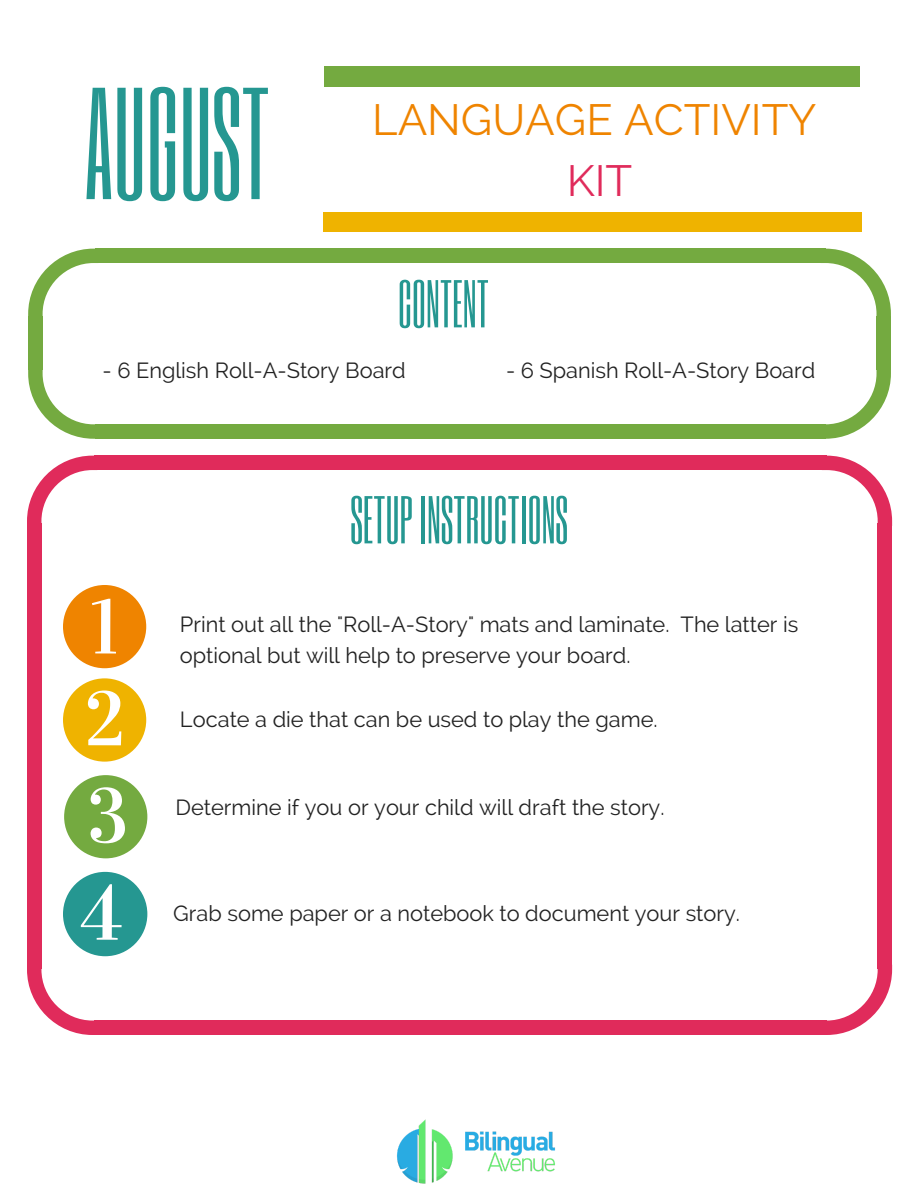
<style>
.page{position:relative;width:918px;height:1188px;background:#fff}
.page>*{position:absolute;margin:0;border:0;box-sizing:border-box;transform-origin:0 0}
.t1{font:132px "Six Caps";color:#259791}
.t2{font:55.95px "Six Caps";color:#259791}
.t3{font:43.65px "Raleway";color:#ef8400}
.t4{font:43.65px "Raleway";color:#e02b5b}
.t5{font:21.75px/30.3px "Raleway";color:#222}
</style>
<div class="page">
<div style="left:324px;top:67px;width:535px;height:20px;background:#74aa40"></div>
<div style="left:323px;top:212px;width:539px;height:20px;background:#efb300"></div>
<svg style="left:28px;top:249px;width:68px;height:67px"></svg>
<svg style="left:826px;top:249px;width:65px;height:70px"></svg>
<div style="left:96px;top:249px;width:730px;height:14px;background:#74aa40"></div>
<div style="left:28px;top:316px;width:15px;height:54px;background:#74aa40"></div>
<div style="left:96px;top:424px;width:730px;height:15px;background:#74aa40"></div>
<svg style="left:28px;top:370px;width:68px;height:69px"></svg>
<div style="left:877px;top:316px;width:14px;height:54px;background:#74aa40"></div>
<svg style="left:826px;top:369px;width:65px;height:70px"></svg>
<svg style="left:27px;top:456px;width:70px;height:70px"></svg>
<svg style="left:822px;top:456px;width:70px;height:70px"></svg>
<div style="left:94px;top:456px;width:733px;height:14px;background:#e02b5b"></div>
<div style="left:27px;top:523px;width:14px;height:445px;background:#e02b5b"></div>
<div style="left:94px;top:1021px;width:733px;height:14px;background:#e02b5b"></div>
<svg style="left:27px;top:965px;width:70px;height:70px"></svg>
<div style="left:878px;top:523px;width:14px;height:445px;background:#e02b5b"></div>
<svg style="left:822px;top:965px;width:70px;height:70px"></svg>
<svg style="left:63px;top:585px;width:83px;height:83px"></svg>
<svg style="left:63px;top:678px;width:83px;height:84px"></svg>
<svg style="left:64px;top:775px;width:83px;height:83px"></svg>
<svg style="left:63px;top:872px;width:84px;height:84px"></svg>
<img style="left:397px;top:1119px;width:158px;height:65px">
<h1 class="t1" style="left:84px;top:53px;width:187px">AUGUST</h1>
<h3 class="t3" style="left:372px;top:94px;width:446px">LANGUAGE ACTIVITY</h3>
<h3 class="t4" style="left:567px;top:155px;width:67px">KIT</h3>
<h2 class="t2" style="left:398px;top:266px;width:92px">CONTENT</h2>
<p class="t5" style="left:103px;top:355px;width:305px">- 6 English Roll-A-Story Board</p>
<p class="t5" style="left:506px;top:355px;width:311px">- 6 Spanish Roll-A-Story Board</p>
<h2 class="t2" style="left:351px;top:482px;width:219px">SETUPINSTRUCTIONS</h2>
<p class="t5" style="left:180px;top:609px;width:620px">Print out all the "Roll-A-Story" mats and laminate. The latter is optional but will help to preserve your board.</p>
<p class="t5" style="left:180px;top:704px;width:479px">Locate a die that can be used to play the game.</p>
<p class="t5" style="left:175px;top:792px;width:491px">Determine if you or your child will draft the story.</p>
<p class="t5" style="left:173px;top:899px;width:568px">Grab some paper or a notebook to document your story.</p>
</div>
